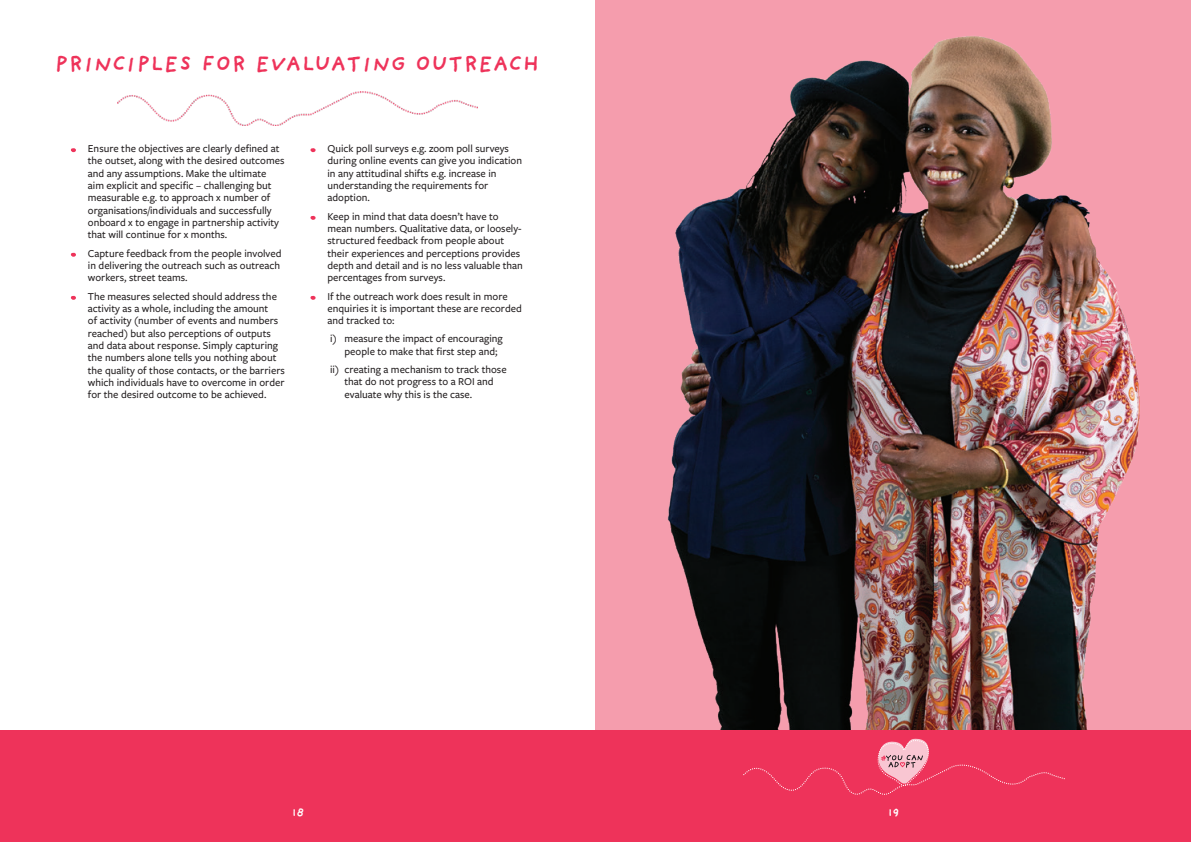
<style>
.page{position:relative;width:1191px;height:842px;background:#fff}
.page>*{position:absolute;margin:0;border:0;box-sizing:border-box;transform-origin:0 0}
.t1{font:700 22px "Providence Sans Pro";letter-spacing:.03em;color:#ee335a}
.t2{font:700 12px "Providence Sans Pro";color:#fff}
.t3{font:500 11px/12.3px "Freight Sans Pro";color:#231f20}
</style>
<div class="page">
<div style="left:595px;top:0;width:596px;height:771px;background:#f59dad"></div>
<img style="left:667px;top:36px;width:473px;height:694px">
<div style="left:0;top:730px;width:1191px;height:112px;background:#ee335a"></div>
<svg style="left:743px;top:739px;width:321px;height:56px"></svg>
<img style="left:118px;top:92px;width:359px;height:34px">
<svg style="left:71px;top:148px;width:5px;height:4px"></svg>
<svg style="left:71px;top:253px;width:5px;height:4px"></svg>
<svg style="left:71px;top:296px;width:5px;height:4px"></svg>
<svg style="left:310px;top:148px;width:5px;height:4px"></svg>
<svg style="left:310px;top:216px;width:5px;height:4px"></svg>
<svg style="left:310px;top:296px;width:5px;height:4px"></svg>
<p class="t1" style="left:55px;top:51px;width:486px">PRINCIPLES FOR EVALUATING OUTREACH</p>
<p class="t3" style="left:88px;top:142px;width:198px">Ensure the objectives are clearly defined at the outset, along with the desired outcomes and any assumptions. Make the ultimate aim explicit and specific – challenging but measurable e.g. to approach x number of organisations/individuals and successfully onboard x to engage in partnership activity that will continue for x months.</p>
<p class="t3" style="left:88px;top:247px;width:195px;text-align:justify">Capture feedback from the people involved in delivering the outreach such as outreach workers, street teams.</p>
<p class="t3" style="left:88px;top:290px;width:199px">The measures selected should address the activity as a whole, including the amount<br>of activity (number of events and numbers reached) but also perceptions of outputs and data about response. Simply capturing the numbers alone tells you nothing about the quality of those contacts, or the barriers which individuals have to overcome in order for the desired outcome to be achieved.</p>
<p class="t3" style="left:327px;top:142px;width:196px">Quick poll surveys e.g. zoom poll surveys during online events can give you indication in any attitudinal shifts e.g. increase in understanding the requirements for adoption.</p>
<p class="t3" style="left:327px;top:210px;width:197px">Keep in mind that data doesn’t have to mean numbers. Qualitative data, or loosely&shy;structured feedback from people about their experiences and perceptions provides depth and detail and is no less valuable than percentages from surveys.</p>
<p class="t3" style="left:327px;top:290px;width:196px">If the outreach work does result in more enquiries it is important these are recorded and tracked to:</p>
<p class="t3" style="left:344px;top:332px;width:160px;text-indent:-14px">i) measure the impact of encouraging people to make that first step and;</p>
<p class="t3" style="left:344px;top:362px;width:164px;line-height:12.7px;text-indent:-14px">ii) creating a mechanism to track those that do not progress to a ROI and evaluate why this is the case.</p>
<p class="t2" style="left:292px;top:805px;width:13px">18</p>
<p class="t2" style="left:887px;top:805px;width:12px">19</p>
</div>
